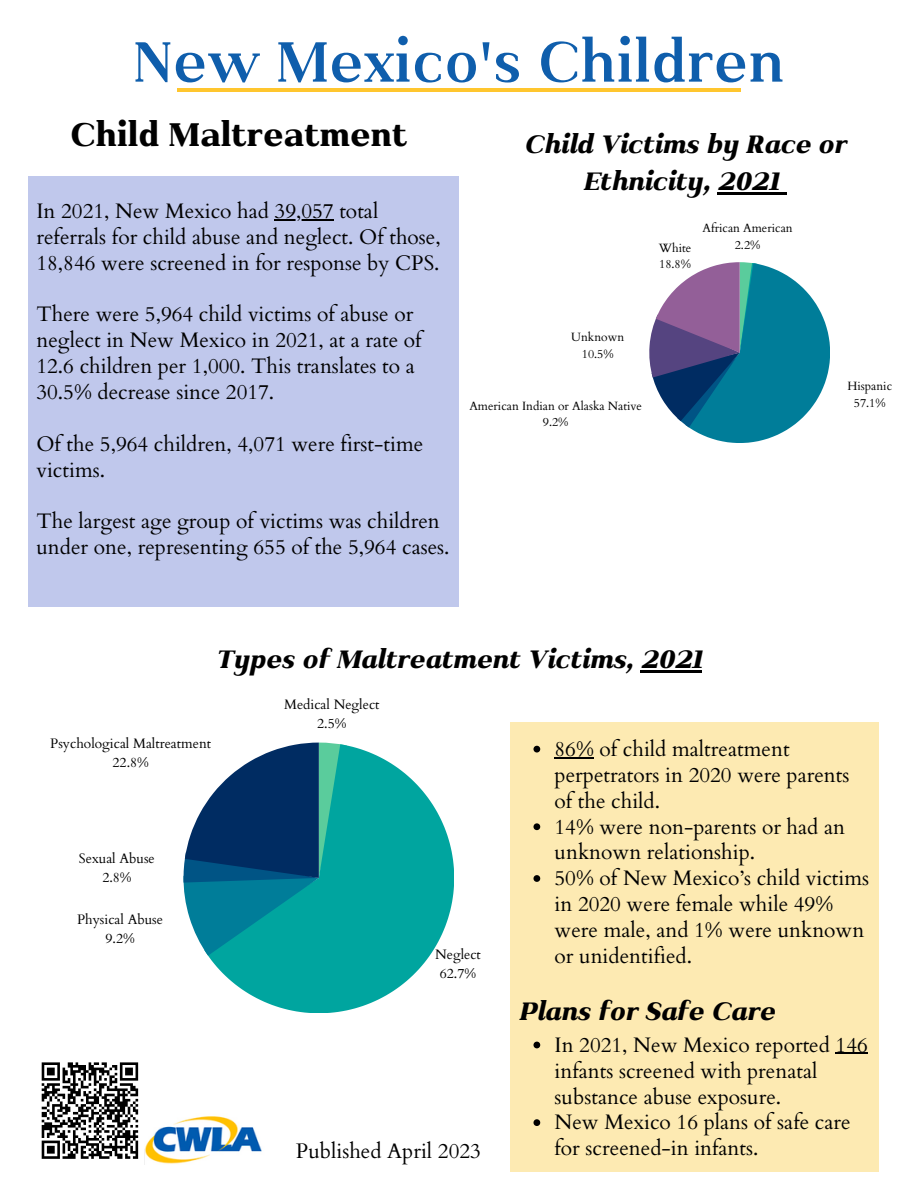
<style>
.page{position:relative;width:918px;height:1188px;background:#fff}
.page>*{position:absolute;margin:0;border:0;box-sizing:border-box;transform-origin:0 0}
.t1{font:600 67.5px "Kulachat Serif";color:#0f5eac}
.t2{font:800 39px "Kulachat Serif";color:#000}
.t3{font:italic 800 30px/37.2px "Kulachat Serif";color:#000;text-align:center}
.t4{font:21px/25.8px "Cardo";color:#000}
.t5{font:13.65px/19px "Cardo";color:#000;text-align:center}
.t6{font:12px/16.5px "Cardo";color:#000;text-align:center}
</style>
<div class="page">
<div style="left:28px;top:177px;width:431px;height:430px;background:#c0c8ec"></div>
<svg style="left:649px;top:262px;width:181px;height:181px"></svg>
<svg style="left:208px;top:745px;width:246px;height:268px;fill:#00a59f"></svg>
<svg style="left:184px;top:743px;width:163px;height:213px"></svg>
<div style="left:510px;top:722px;width:369px;height:450px;background:#fdeab2"></div>
<hr style="left:177px;top:88px;width:564px;height:3px;background:#ffc62e">
<img style="left:145px;top:1116px;width:117px;height:48px">
<hr style="left:275px;top:219px;width:59px;height:1px;background:#000">
<hr style="left:640px;top:670px;width:62px;height:2px;background:#000">
<svg style="left:533px;top:746px;width:7px;height:7px"></svg>
<hr style="left:555px;top:757px;width:39px;height:1px;background:#000">
<svg style="left:533px;top:823px;width:7px;height:7px"></svg>
<svg style="left:533px;top:875px;width:7px;height:7px"></svg>
<svg style="left:533px;top:1042px;width:7px;height:6px"></svg>
<hr style="left:836px;top:1053px;width:32px;height:1px;background:#000">
<svg style="left:533px;top:1119px;width:7px;height:7px"></svg>
<hr style="left:717px;top:192px;width:62px;height:2px;background:#000">
<svg style="left:779px;top:192px;width:8px;height:2px"></svg>
<svg style="left:41px;top:1062px;width:98px;height:97px"></svg>
<h1 class="t1" style="left:133px;top:19px;width:653px">New Mexico's Children</h1>
<h2 class="t2" style="left:71px;top:109px;width:338px">Child Maltreatment</h2>
<p class="t4" style="left:36px;top:198px;width:406px">In 2021, New Mexico had 39,057 total referrals for child abuse and neglect. Of those,<br>18,846 were screened in for response by CPS.</p>
<p class="t4" style="left:36px;top:302px;width:387px">There were 5,964 child victims of abuse or neglect in New Mexico in 2021, at a rate of 12.6 children per 1,000. This translates to a 30.5% decrease since 2017.</p>
<p class="t4" style="left:36px;top:431px;width:388px">Of the 5,964 children, 4,071 were first-time victims.</p>
<p class="t4" style="left:36px;top:509px;width:415px">The largest age group of victims was children under one, representing 655 of the 5,964 cases.</p>
<h3 class="t3" style="left:524px;top:124px;width:323px">Child Victims by Race or<br>Ethnicity, 2021</h3>
<p class="t6" style="left:659px;top:240px;width:34px;text-align:left">White<br>18.8%</p>
<p class="t6" style="left:703px;top:220px;width:92px">African American<br>2.2%</p>
<p class="t6" style="left:571px;top:329px;width:54px">Unknown<br>10.5%</p>
<p class="t6" style="left:469px;top:398px;width:174px">American Indian or Alaska Native<br>9.2%</p>
<p class="t6" style="left:847px;top:378px;width:46px">Hispanic<br>57.1%</p>
<h3 class="t3" style="left:216px;top:639px;width:488px">Types of Maltreatment Victims, 2021</h3>
<p class="t5" style="left:50px;top:734px;width:162px">Psychological Maltreatment<br>22.8%</p>
<p class="t5" style="left:79px;top:850px;width:77px">Sexual Abuse<br>2.8%</p>
<p class="t5" style="left:77px;top:910px;width:88px">Physical Abuse<br>9.2%</p>
<p class="t5" style="left:284px;top:695px;width:97px">Medical Neglect<br>2.5%</p>
<p class="t5" style="left:435px;top:945px;width:47px">Neglect<br>62.7%</p>
<p class="t4" style="left:296px;top:1139px;width:186px">Published April 2023</p>
<p class="t4" style="left:555px;top:736px;width:316px">86% of child maltreatment perpetrators in 2020 were parents of the child.<br>14% were non-parents or had an unknown relationship.<br>50% of New Mexico’s child victims in 2020 were female while 49% were male, and 1% were unknown or unidentified.</p>
<h3 class="t3" style="left:519px;top:991px;width:257px">Plans for Safe Care</h3>
<p class="t4" style="left:555px;top:1032px;width:315px">In 2021, New Mexico reported 146 infants screened with prenatal substance abuse exposure.<br>New Mexico 16 plans of safe care for screened-in infants.</p>
</div>
